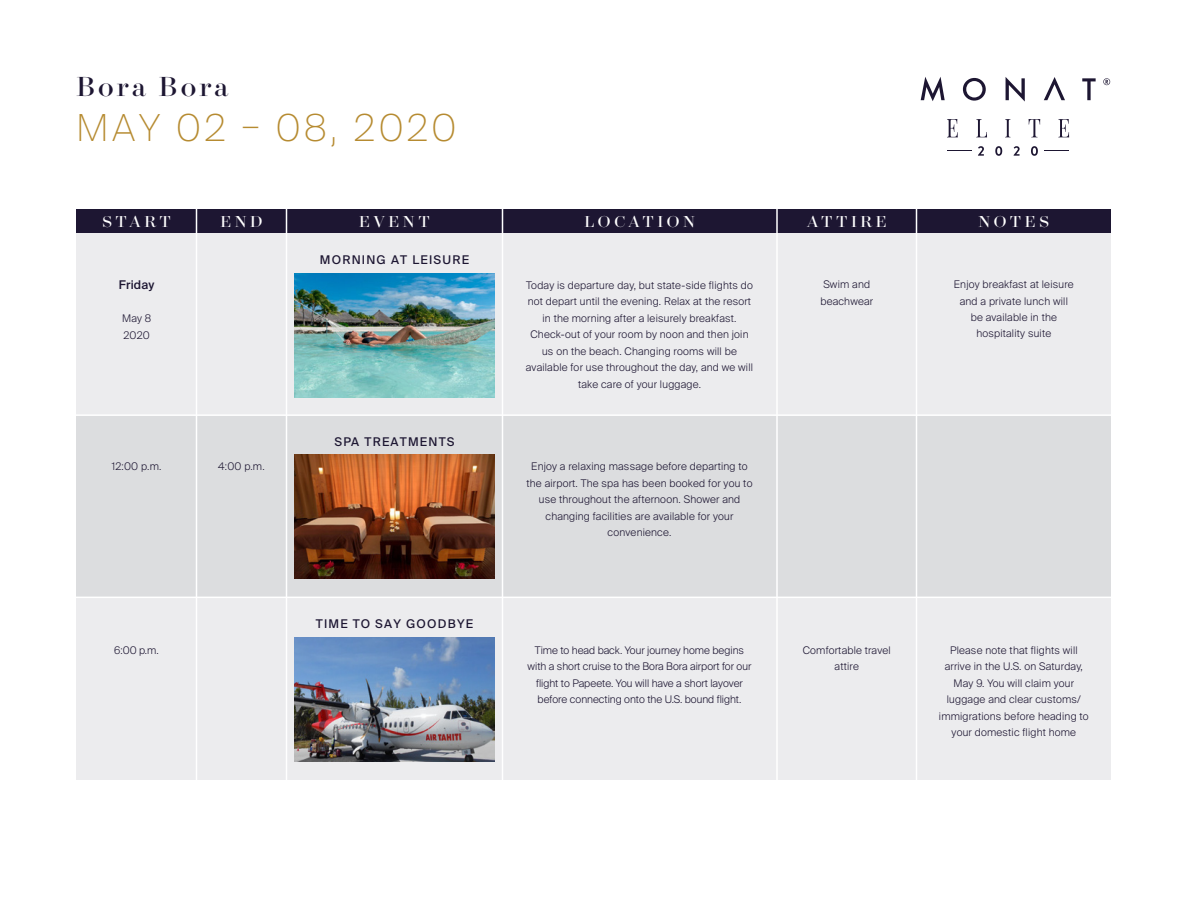
<style>
.page{position:relative;width:1188px;height:918px;background:#fff}
.page>*{position:absolute;margin:0;border:0;box-sizing:border-box;transform-origin:0 0}
.t1{font:100 37.2px "Suisse Intl";letter-spacing:.1em;color:#b68b31}
.t2{font:31.35px "Surveyor Fine";letter-spacing:.1em;color:#1d1632}
.t3{font:18px "Surveyor Fine";letter-spacing:.2em;color:#fff}
.t4{font:12px "Suisse Intl";letter-spacing:.1em;color:#1d1632}
.t5{font:500 12px "Suisse Intl";letter-spacing:.02em;color:#1d1632}
.t6{font:300 10.5px/16.5px "Suisse Intl";letter-spacing:.02em;color:#1d1632;text-align:center}
.t7{font:300 10.5px/16.5px "Suisse Intl";color:#1d1632;text-align:center}
</style>
<div class="page">
<div style="left:77px;top:209px;width:1034px;height:24px;background:#1d1632"></div>
<div style="left:76px;top:233px;width:1035px;height:547px;background:#ececee"></div>
<div style="left:76px;top:415px;width:1035px;height:182px;background:#dcdddf"></div>
<hr style="left:196px;top:198px;width:1px;height:607px;background:#fff">
<hr style="left:286px;top:198px;width:1px;height:607px;background:#fff">
<hr style="left:502px;top:198px;width:1px;height:607px;background:#fff">
<hr style="left:776px;top:198px;width:2px;height:607px;background:#fff">
<hr style="left:916px;top:198px;width:1px;height:607px;background:#fff">
<img style="left:294px;top:455px;width:200px;height:124px">
<img style="left:294px;top:638px;width:200px;height:124px">
<hr style="left:53px;top:414px;width:1079px;height:2px;background:#fff">
<hr style="left:53px;top:597px;width:1079px;height:1px;background:#fff">
<img style="left:294px;top:273px;width:200px;height:124px">
<svg style="left:947px;top:119px;width:11px;height:18px"></svg>
<svg style="left:976px;top:119px;width:11px;height:18px"></svg>
<svg style="left:1005px;top:119px;width:5px;height:18px"></svg>
<svg style="left:1029px;top:119px;width:11px;height:18px"></svg>
<svg style="left:1058px;top:119px;width:11px;height:18px"></svg>
<svg style="left:921px;top:77px;width:175px;height:25px"></svg>
<svg style="left:1103px;top:78px;width:7px;height:7px"></svg>
<svg style="left:978px;top:146px;width:6px;height:10px"></svg>
<svg style="left:1014px;top:146px;width:6px;height:10px"></svg>
<svg style="left:995px;top:146px;width:7px;height:10px"></svg>
<svg style="left:1031px;top:146px;width:7px;height:10px"></svg>
<h2 class="t2" style="left:76px;top:68px;width:154px">Bora Bora</h2>
<h1 class="t1" style="left:76px;top:107px;width:381px">MAY 02 – 08, 2020</h1>
<h3 class="t3" style="left:102px;top:212px;width:70px">START</h3>
<h3 class="t3" style="left:220px;top:212px;width:43px">END</h3>
<h3 class="t3" style="left:359px;top:212px;width:72px">EVENT</h3>
<h3 class="t3" style="left:585px;top:212px;width:112px">LOCATION</h3>
<h3 class="t3" style="left:807px;top:212px;width:81px">ATTIRE</h3>
<h3 class="t3" style="left:978px;top:212px;width:72px">NOTES</h3>
<p class="t4" style="left:320px;top:253px;width:151px">MORNING AT LEISURE</p>
<p class="t5" style="left:119px;top:278px;width:37px">Friday</p>
<p class="t6" style="left:122px;top:310px;width:31px;text-align:left">May 8<br>2020</p>
<p class="t6" style="left:526px;top:277px;width:229px">Today is departure day, but state-side flights do not depart until the evening. Relax at the resort in the morning after a leisurely breakfast.<br>Check-out of your room by noon and then join us on the beach. Changing rooms will be available for use throughout the day, and we will take care of your luggage.</p>
<p class="t6" style="left:820px;top:276px;width:54px;text-align:left">Swim and beachwear</p>
<p class="t6" style="left:954px;top:276px;width:121px">Enjoy breakfast at leisure and a private lunch will be available in the hospitality suite</p>
<p class="t4" style="left:334px;top:435px;width:122px">SPA TREATMENTS</p>
<p class="t6" style="left:112px;top:458px;width:51px">12:00 p.m.</p>
<p class="t6" style="left:218px;top:458px;width:48px">4:00 p.m.</p>
<p class="t6" style="left:527px;top:458px;width:227px">Enjoy a relaxing massage before departing to the airport. The spa has been booked for you to use throughout the afternoon. Shower and changing facilities are available for your convenience.</p>
<p class="t4" style="left:316px;top:617px;width:159px">TIME TO SAY GOODBYE</p>
<p class="t6" style="left:114px;top:642px;width:46px">6:00 p.m.</p>
<p class="t7" style="left:528px;top:642px;width:225px">Time to head back. Your journey home begins with a short cruise to the Bora Bora airport for our flight to Papeete. You will have a short layover before connecting onto the U.S. bound flight.</p>
<p class="t6" style="left:803px;top:642px;width:90px">Comfortable travel attire</p>
<p class="t6" style="left:939px;top:642px;width:151px">Please note that flights will arrive in the U.S. on Saturday,<br>May 9. You will claim your luggage and clear customs/ immigrations before heading to your domestic flight home</p>
</div>
